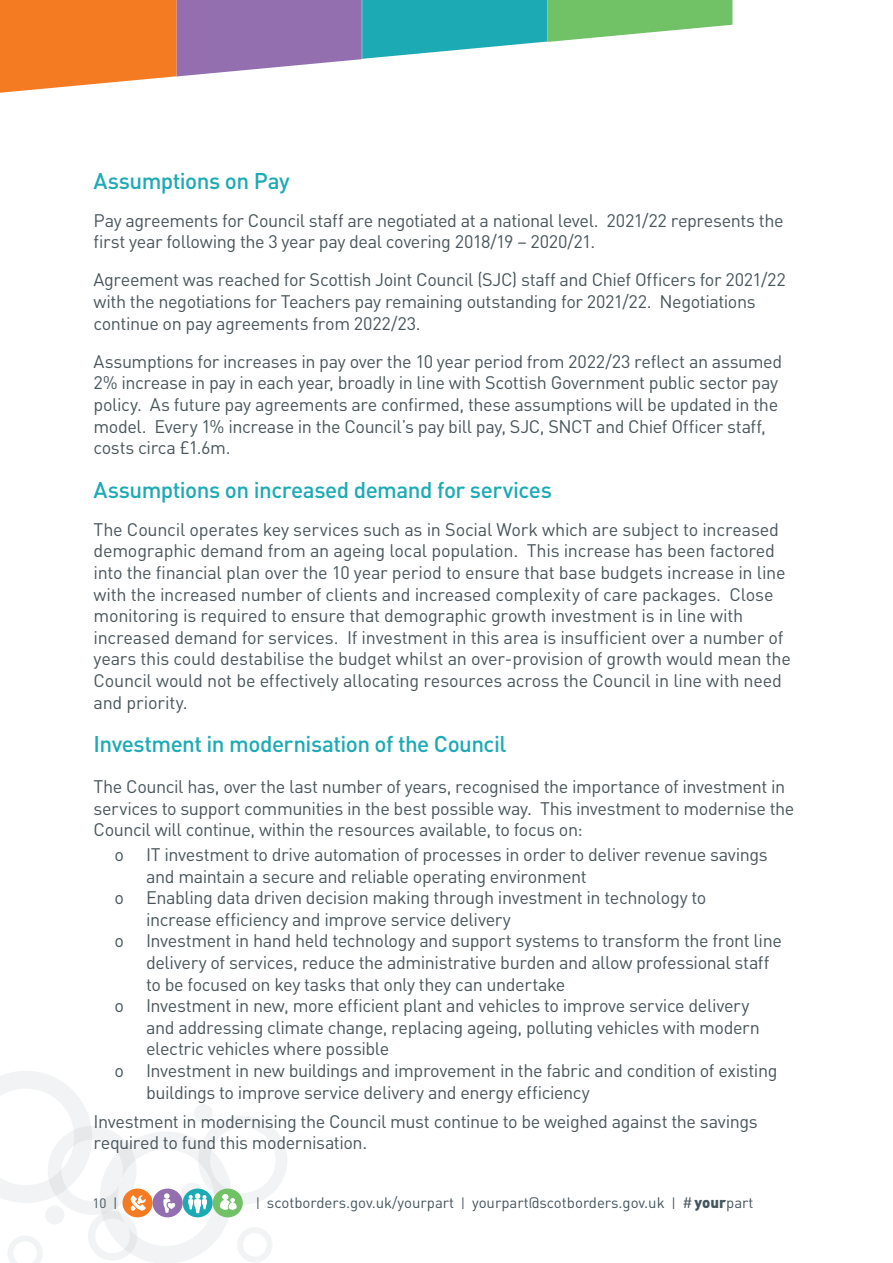
<style>
.page{position:relative;width:893px;height:1263px;background:#fff}
.page>*{position:absolute;margin:0;border:0;box-sizing:border-box;transform-origin:0 0}
.Body_Copy{font:500 22.5px "DIN";letter-spacing:-.025em;color:#1caab5}
.Body_Copy-2{font:18px/21.6px "DIN";letter-spacing:-.02em;color:#48565c}
.t1{font:15px "DIN";color:#45555f}
.t2{font:13.5px "DIN";color:#45555f}
.s1{font-size:13.5px}
.s2{font-weight:900}
</style>
<div class="page">
<div style="left:100px;top:1131px;width:132px;height:132px;border:18px solid #45555f;border-radius:50%"></div>
<div style="left:48px;top:1126px;width:89px;height:89px;border:14px solid #45555f;border-radius:50%"></div>
<div style="left:198px;top:1115px;width:89px;height:90px;border:12px solid #45555f;border-radius:50%"></div>
<svg style="left:0;top:1071px;width:92px;height:132px"></svg>
<div style="left:88px;top:1211px;width:49px;height:50px;border:8px solid #45555f;border-radius:50%"></div>
<div style="left:237px;top:1227px;width:36px;height:35px;border:6px solid #45555f;border-radius:50%"></div>
<div style="left:181px;top:1183px;width:22px;height:22px;background:#f2f3f4;border-radius:50%"></div>
<svg style="left:8px;top:1236px;width:34px;height:27px"></svg>
<div style="left:45px;top:1205px;width:19px;height:19px;background:#f2f3f4;border-radius:50%"></div>
<div style="left:183px;top:1188px;width:30px;height:29px;background:#1caab5;border-radius:50%"></div>
<svg style="left:188px;top:1193px;width:19px;height:20px"></svg>
<div style="left:213px;top:1188px;width:30px;height:29px;background:#71c167;border-radius:50%"></div>
<svg style="left:220px;top:1194px;width:17px;height:16px"></svg>
<div style="left:122px;top:1188px;width:31px;height:29px;background:#f47b21;border-radius:50%"></div>
<svg style="left:130px;top:1195px;width:16px;height:16px"></svg>
<div style="left:153px;top:1188px;width:30px;height:29px;background:#936fb0;border-radius:50%"></div>
<svg style="left:163px;top:1193px;width:13px;height:20px"></svg>
<div style="left:194px;top:1104px;width:19px;height:19px;background:#f2f3f4;border-radius:50%"></div>
<svg style="left:0;top:0;width:732px;height:93px"></svg>
<p class="Body_Copy" style="left:94px;top:166px;width:197px">Assumptions on Pay</p>
<p class="Body_Copy-2" style="left:94px;top:209px;width:692px">Pay agreements for Council staff are negotiated at a national level. 2021/22 represents the first year following the 3 year pay deal covering 2018/19 – 2020/21.</p>
<p class="Body_Copy-2" style="left:94px;top:269px;width:694px">Agreement was reached for Scottish Joint Council (SJC) staff and Chief Officers for 2021/22 with the negotiations for Teachers pay remaining outstanding for 2021/22. Negotiations continue on pay agreements from 2022/23.</p>
<p class="Body_Copy-2" style="left:94px;top:350px;width:690px">Assumptions for increases in pay over the 10 year period from 2022/23 reflect an assumed 2% increase in pay in each year, broadly in line with Scottish Government public sector pay policy. As future pay agreements are confirmed, these assumptions will be updated in the model. Every 1% increase in the Council’s pay bill pay, SJC, SNCT and Chief Officer staff, costs circa £1.6m.</p>
<p class="Body_Copy" style="left:94px;top:475px;width:460px">Assumptions on increased demand for services</p>
<p class="Body_Copy-2" style="left:94px;top:518px;width:699px">The Council operates key services such as in Social Work which are subject to increased demographic demand from an ageing local population. This increase has been factored into the financial plan over the 10 year period to ensure that base budgets increase in line with the increased number of clients and increased complexity of care packages. Close monitoring is required to ensure that demographic growth investment is in line with increased demand for services. If investment in this area is insufficient over a number of years this could destabilise the budget whilst an over-provision of growth would mean the Council would not be effectively allocating resources across the Council in line with need and priority.</p>
<p class="Body_Copy" style="left:94px;top:730px;width:414px">Investment in modernisation of the Council</p>
<p class="Body_Copy-2" style="left:94px;top:776px;width:702px">The Council has, over the last number of years, recognised the importance of investment in services to support communities in the best possible way. This investment to modernise the<br>Council will continue, within the resources available, to focus on:</p>
<p class="Body_Copy-2" style="left:146px;top:843px;width:623px;text-indent:-32px">o IT investment to drive automation of processes in order to deliver revenue savings and maintain a secure and reliable operating environment</p>
<p class="Body_Copy-2" style="left:146px;top:887px;width:562px;text-indent:-32px">o Enabling data driven decision making through investment in technology to increase efficiency and improve service delivery</p>
<p class="Body_Copy-2" style="left:146px;top:930px;width:637px;text-indent:-32px">o Investment in hand held technology and support systems to transform the front line delivery of services, reduce the administrative burden and allow professional staff to be focused on key tasks that only they can undertake</p>
<p class="Body_Copy-2" style="left:146px;top:995px;width:615px;text-indent:-32px">o Investment in new, more efficient plant and vehicles to improve service delivery and addressing climate change, replacing ageing, polluting vehicles with modern electric vehicles where possible</p>
<p class="Body_Copy-2" style="left:146px;top:1059px;width:633px;text-indent:-32px">o Investment in new buildings and improvement in the fabric and condition of existing buildings to improve service delivery and energy efficiency</p>
<p class="Body_Copy-2" style="left:94px;top:1110px;width:666px">Investment in modernising the Council must continue to be weighed against the savings required to fund this modernisation.</p>
<p class="t2" style="left:93px;top:1194px;width:26px">10 |</p>
<p class="t1" style="left:256px;top:1193px;width:499px"><span class="s1">|</span> scotborders.gov.uk/yourpart <span class="s1">|</span> yourpart@scotborders.gov.uk <span class="s1">|</span> #<span class="s2">your</span>part</p>
</div>
